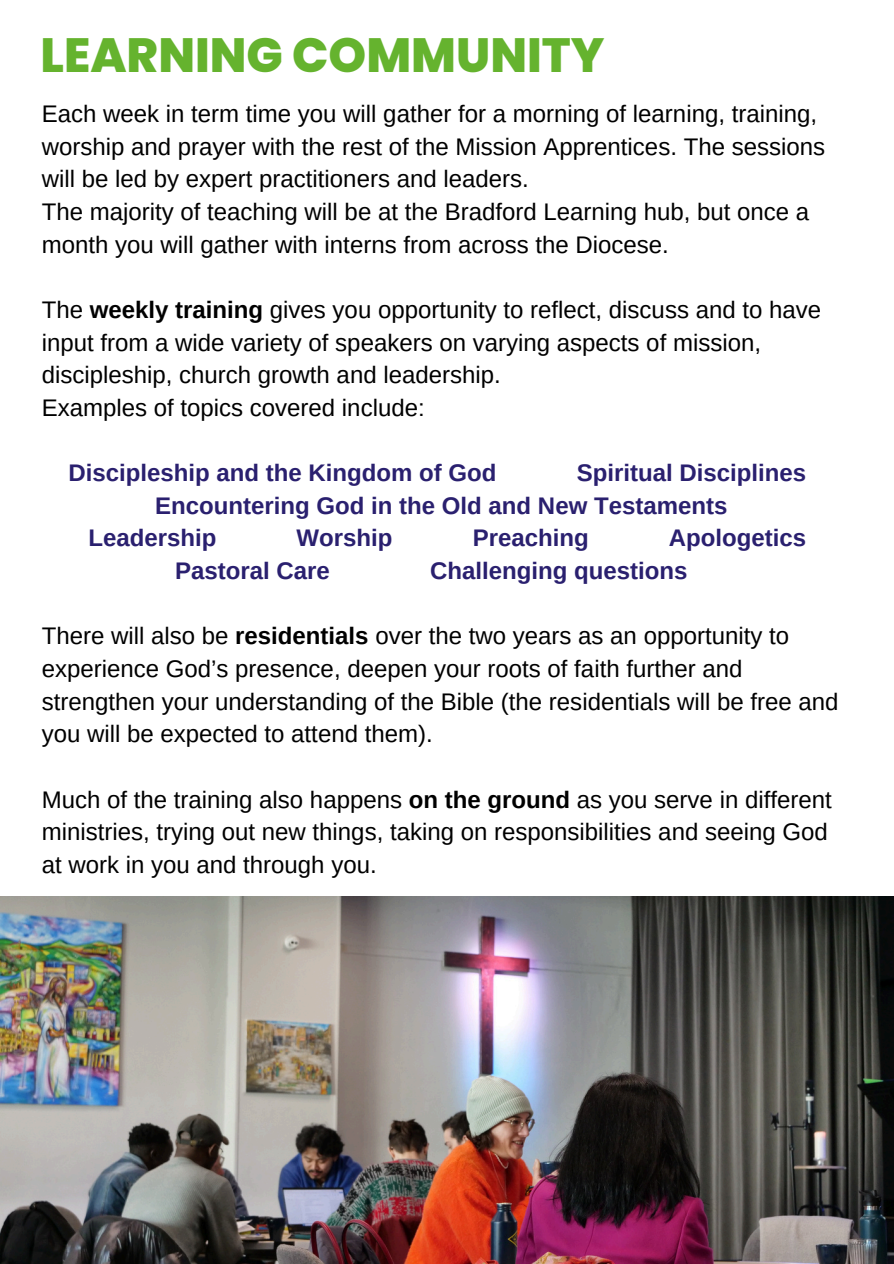
<style>
.page{position:relative;width:894px;height:1264px;background:#fff}
.page>*{position:absolute;margin:0;border:0;box-sizing:border-box;transform-origin:0 0}
.t1{font:800 48px "Poppins";color:#65b32e}
.t2{font:24px/32.7px "Arimo";color:#000}
.t3{font:700 24px "Arimo";color:#2a206f}
.s1{font-weight:700}
</style>
<div class="page">
<img style="left:0;top:896px;width:893px;height:367px">
<p class="t1" style="left:40px;top:21px;width:565px">LEARNING COMMUNITY</p>
<p class="t2" style="left:42px;top:97px;width:784px">Each week in term time you will gather for a morning of learning, training, worship and prayer with the rest of the Mission Apprentices. The sessions will be led by expert practitioners and leaders.</p>
<p class="t2" style="left:42px;top:195px;width:768px">The majority of teaching will be at the Bradford Learning hub, but once a month you will gather with interns from across the Diocese.</p>
<p class="t2" style="left:42px;top:293px;width:780px">The <span class="s1">weekly training</span> gives you opportunity to reflect, discuss and to have input from a wide variety of speakers on varying aspects of mission, discipleship, church growth and leadership.</p>
<p class="t2" style="left:42px;top:391px;width:384px">Examples of topics covered include:</p>
<h2 class="t3" style="left:68px;top:459px;width:429px">Discipleship and the Kingdom of God</h2>
<h2 class="t3" style="left:576px;top:459px;width:231px">Spiritual Disciplines</h2>
<h2 class="t3" style="left:155px;top:492px;width:573px">Encountering God in the Old and New Testaments</h2>
<h2 class="t3" style="left:88px;top:524px;width:129px">Leadership</h2>
<h2 class="t3" style="left:296px;top:524px;width:97px">Worship</h2>
<h2 class="t3" style="left:472px;top:524px;width:117px">Preaching</h2>
<h2 class="t3" style="left:668px;top:524px;width:139px">Apologetics</h2>
<h2 class="t3" style="left:175px;top:557px;width:156px">Pastoral Care</h2>
<h2 class="t3" style="left:430px;top:557px;width:259px">Challenging questions</h2>
<p class="t2" style="left:42px;top:619px;width:798px">There will also be <span class="s1">residentials</span> over the two years as an opportunity to experience God’s presence, deepen your roots of faith further and strengthen your understanding of the Bible (the residentials will be free and you will be expected to attend them).</p>
<p class="t2" style="left:42px;top:782px;width:791px">Much of the training also happens <span class="s1">on the ground</span> as you serve in different ministries, trying out new things, taking on responsibilities and seeing God at work in you and through you.</p>
</div>
